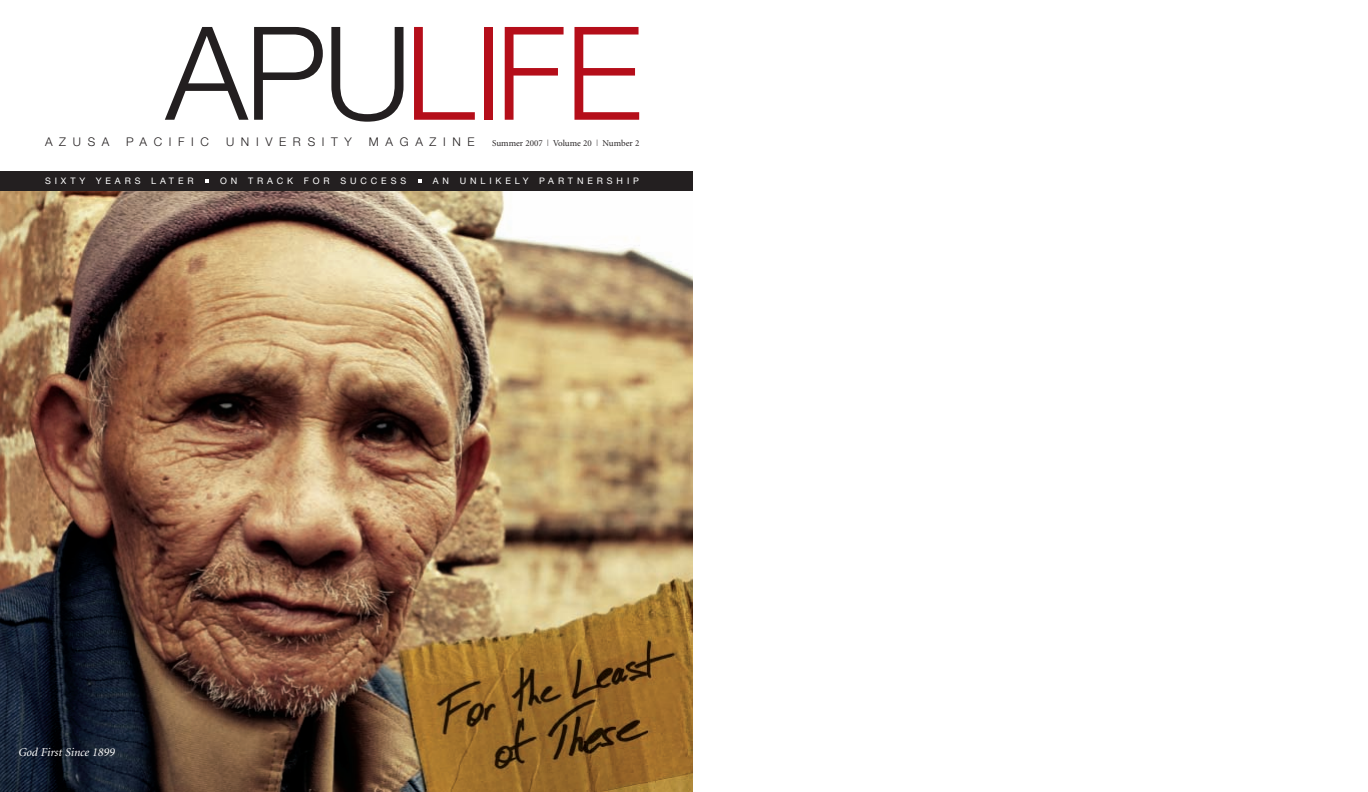
<style>
.page{position:relative;width:1368px;height:792px;background:#fff}
.page>*{position:absolute;margin:0;border:0;box-sizing:border-box;transform-origin:0 0}
.t1{font:300 129.9px "Helvetica Neue";letter-spacing:-.025em;color:#b50e1a}
.t2{font:300 12px "Helvetica Neue";letter-spacing:.555em;color:#231f20}
.t3{font:italic 12px "Minion";color:#fff}
.t4{font:9px "Helvetica Neue";letter-spacing:.435em;color:#fff}
.t5{font:9px "Minion";color:#231f20}
.s1{color:#231f20}
.s2{font-family:"Helvetica Neue";font-weight:100}
</style>
<div class="page">
<img style="left:0;top:191px;width:693px;height:601px">
<div style="left:0;top:171px;width:693px;height:20px;background:#231f20"></div>
<svg style="left:418px;top:179px;width:3px;height:4px"></svg>
<svg style="left:205px;top:179px;width:4px;height:4px"></svg>
<h1 class="t1" style="left:166px;top:27px;width:478px"><span class="s1">APU</span>LIFE</h1>
<p class="t5" style="left:492px;top:139px;width:149px">Summer 2007 <span class="s2">I</span> Volume 20 <span class="s2">I</span> Number 2</p>
<h2 class="t2" style="left:45px;top:137px;width:66px">AZUSA</h2>
<h2 class="t2" style="left:126px;top:137px;width:84px">PACIFIC</h2>
<h2 class="t2" style="left:226px;top:137px;width:127px">UNIVERSITY</h2>
<h2 class="t2" style="left:369px;top:137px;width:107px">MAGAZINE</h2>
<p class="t4" style="left:45px;top:177px;width:150px">SIXTY YEARS LATER</p>
<p class="t4" style="left:220px;top:177px;width:188px">ON TRACK FOR SUCCESS</p>
<p class="t4" style="left:433px;top:177px;width:208px">AN UNLIKELY PARTNERSHIP</p>
<h2 class="t3" style="left:18px;top:747px;width:98px">God First Since 1899</h2>
</div>
